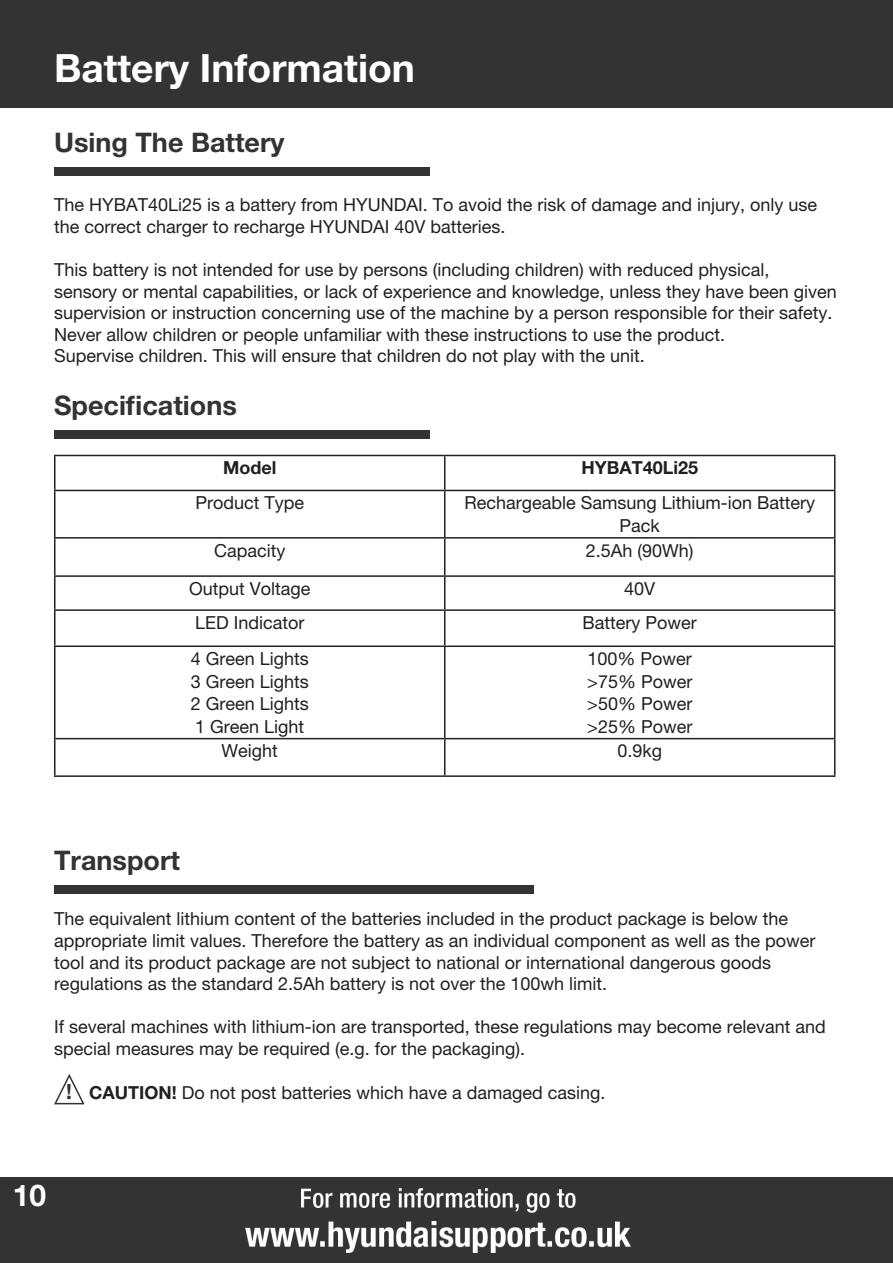
<style>
.page{position:relative;width:893px;height:1263px;background:#fff}
.page>*{position:absolute;margin:0;border:0;box-sizing:border-box;transform-origin:0 0}
.t1{font:700 39px "Helvetica Neue LT Pro";color:#fff}
.t2{font:700 30px "Helvetica Neue LT Pro";color:#fff}
.t3{font:700 27px "Helvetica Neue LT Pro";color:#323332}
.t4{font:700 21px "Helvetica Neue LT Pro";color:#323332}
.t5{font:18px/21.6px "Helvetica Neue LT Pro";color:#231f20}
.t6{font:700 18px "Helvetica Neue LT Pro";color:#231f20}
.s1{font-weight:700}
</style>
<div class="page">
<div style="left:0;top:0;width:893px;height:107px;background:#323332"></div>
<div style="left:0;top:1178px;width:893px;height:85px;background:#323332"></div>
<img style="left:245px;top:1188px;width:386px;height:65px">
<div style="left:54px;top:167px;width:375px;height:9px;background:#323332"></div>
<hr style="left:54px;top:455px;width:391px;height:1px;background:#231f20">
<hr style="left:54px;top:456px;width:2px;height:34px;background:#231f20">
<hr style="left:445px;top:455px;width:390px;height:1px;background:#231f20">
<hr style="left:444px;top:456px;width:1px;height:34px;background:#231f20">
<hr style="left:834px;top:456px;width:1px;height:34px;background:#231f20">
<hr style="left:54px;top:490px;width:391px;height:1px;background:#231f20">
<hr style="left:54px;top:491px;width:2px;height:46px;background:#231f20">
<hr style="left:445px;top:490px;width:390px;height:1px;background:#231f20">
<hr style="left:444px;top:491px;width:1px;height:46px;background:#231f20">
<hr style="left:834px;top:491px;width:1px;height:46px;background:#231f20">
<hr style="left:54px;top:537px;width:391px;height:2px;background:#231f20">
<hr style="left:54px;top:539px;width:2px;height:36px;background:#231f20">
<hr style="left:445px;top:537px;width:390px;height:2px;background:#231f20">
<hr style="left:444px;top:539px;width:1px;height:36px;background:#231f20">
<hr style="left:834px;top:539px;width:1px;height:36px;background:#231f20">
<hr style="left:54px;top:575px;width:391px;height:2px;background:#231f20">
<hr style="left:54px;top:577px;width:2px;height:32px;background:#231f20">
<hr style="left:445px;top:575px;width:390px;height:2px;background:#231f20">
<hr style="left:444px;top:577px;width:1px;height:32px;background:#231f20">
<hr style="left:834px;top:577px;width:1px;height:32px;background:#231f20">
<hr style="left:54px;top:609px;width:391px;height:2px;background:#231f20">
<hr style="left:54px;top:611px;width:2px;height:34px;background:#231f20">
<hr style="left:445px;top:609px;width:390px;height:2px;background:#231f20">
<hr style="left:444px;top:611px;width:1px;height:34px;background:#231f20">
<hr style="left:834px;top:611px;width:1px;height:34px;background:#231f20">
<hr style="left:54px;top:645px;width:391px;height:2px;background:#231f20">
<hr style="left:54px;top:647px;width:2px;height:91px;background:#231f20">
<hr style="left:445px;top:645px;width:390px;height:2px;background:#231f20">
<hr style="left:444px;top:647px;width:1px;height:91px;background:#231f20">
<hr style="left:834px;top:647px;width:1px;height:91px;background:#231f20">
<hr style="left:54px;top:738px;width:391px;height:1px;background:#231f20">
<hr style="left:54px;top:739px;width:2px;height:36px;background:#231f20">
<hr style="left:445px;top:738px;width:390px;height:1px;background:#231f20">
<hr style="left:444px;top:739px;width:1px;height:36px;background:#231f20">
<hr style="left:834px;top:739px;width:1px;height:36px;background:#231f20">
<hr style="left:54px;top:775px;width:391px;height:2px;background:#231f20">
<hr style="left:445px;top:775px;width:390px;height:2px;background:#231f20">
<div style="left:54px;top:430px;width:375px;height:8px;background:#323332"></div>
<div style="left:54px;top:885px;width:480px;height:9px;background:#323332"></div>
<svg style="left:54px;top:1074px;width:31px;height:31px"></svg>
<p class="t1" style="left:54px;top:44px;width:363px">Battery Information</p>
<p class="t3" style="left:54px;top:126px;width:232px">Using The Battery</p>
<p class="t5" style="left:54px;top:194px;width:765px">The HYBAT40Li25 is a battery from HYUNDAI. To avoid the risk of damage and injury, only use the correct charger to recharge HYUNDAI 40V batteries.</p>
<p class="t5" style="left:54px;top:259px;width:717px">This battery is not intended for use by persons (including children) with reduced physical,</p>
<p class="t5" style="left:54px;top:280px;width:784px">sensory or mental capabilities, or lack of experience and knowledge, unless they have been given supervision or instruction concerning use of the machine by a person responsible for their safety.<br>Never allow children or people unfamiliar with these instructions to use the product.</p>
<p class="t5" style="left:54px;top:345px;width:592px">Supervise children. This will ensure that children do not play with the unit.</p>
<p class="t3" style="left:54px;top:388px;width:184px">Specifications</p>
<p class="t6" style="left:223px;top:457px;width:55px">Model</p>
<p class="t6" style="left:581px;top:457px;width:118px">HYBAT40Li25</p>
<p class="t5" style="left:195px;top:492px;width:110px">Product Type</p>
<p class="t5" style="left:464px;top:491px;width:352px;line-height:22.5px;text-align:center">Rechargeable Samsung Lithium-ion Battery<br>Pack</p>
<p class="t5" style="left:214px;top:539px;width:73px">Capacity</p>
<p class="t5" style="left:586px;top:539px;width:109px">2.5Ah (90Wh)</p>
<p class="t5" style="left:189px;top:577px;width:123px">Output Voltage</p>
<p class="t5" style="left:624px;top:577px;width:33px">40V</p>
<p class="t5" style="left:195px;top:611px;width:111px">LED Indicator</p>
<p class="t5" style="left:583px;top:611px;width:116px">Battery Power</p>
<p class="t5" style="left:191px;top:648px;width:120px">4 Green Lights</p>
<p class="t5" style="left:191px;top:670px;width:120px">3 Green Lights</p>
<p class="t5" style="left:191px;top:693px;width:120px">2 Green Lights</p>
<p class="t5" style="left:195px;top:715px;width:111px">1 Green Light</p>
<p class="t5" style="left:588px;top:648px;width:106px">100% Power</p>
<p class="t5" style="left:587px;top:670px;width:107px">&gt;75% Power</p>
<p class="t5" style="left:587px;top:693px;width:107px">&gt;50% Power</p>
<p class="t5" style="left:587px;top:715px;width:107px">&gt;25% Power</p>
<p class="t5" style="left:222px;top:740px;width:58px">Weight</p>
<p class="t5" style="left:617px;top:740px;width:46px">0.9kg</p>
<p class="t3" style="left:54px;top:843px;width:128px">Transport</p>
<p class="t5" style="left:54px;top:908px;width:736px">The equivalent lithium content of the batteries included in the product package is below the</p>
<p class="t5" style="left:54px;top:929px;width:763px">appropriate limit values. Therefore the battery as an individual component as well as the power tool and its product package are not subject to national or international dangerous goods</p>
<p class="t5" style="left:54px;top:973px;width:555px">regulations as the standard 2.5Ah battery is not over the 100wh limit.</p>
<p class="t5" style="left:54px;top:1016px;width:773px">If several machines with lithium-ion are transported, these regulations may become relevant and special measures may be required (e.g. for the packaging).</p>
<p class="t4" style="left:66px;top:1078px;width:7px">!</p>
<p class="t5" style="left:89px;top:1082px;width:518px"><span class="s1">CAUTION!</span> Do not post batteries which have a damaged casing.</p>
<p class="t2" style="left:13px;top:1176px;width:35px">10</p>
</div>
